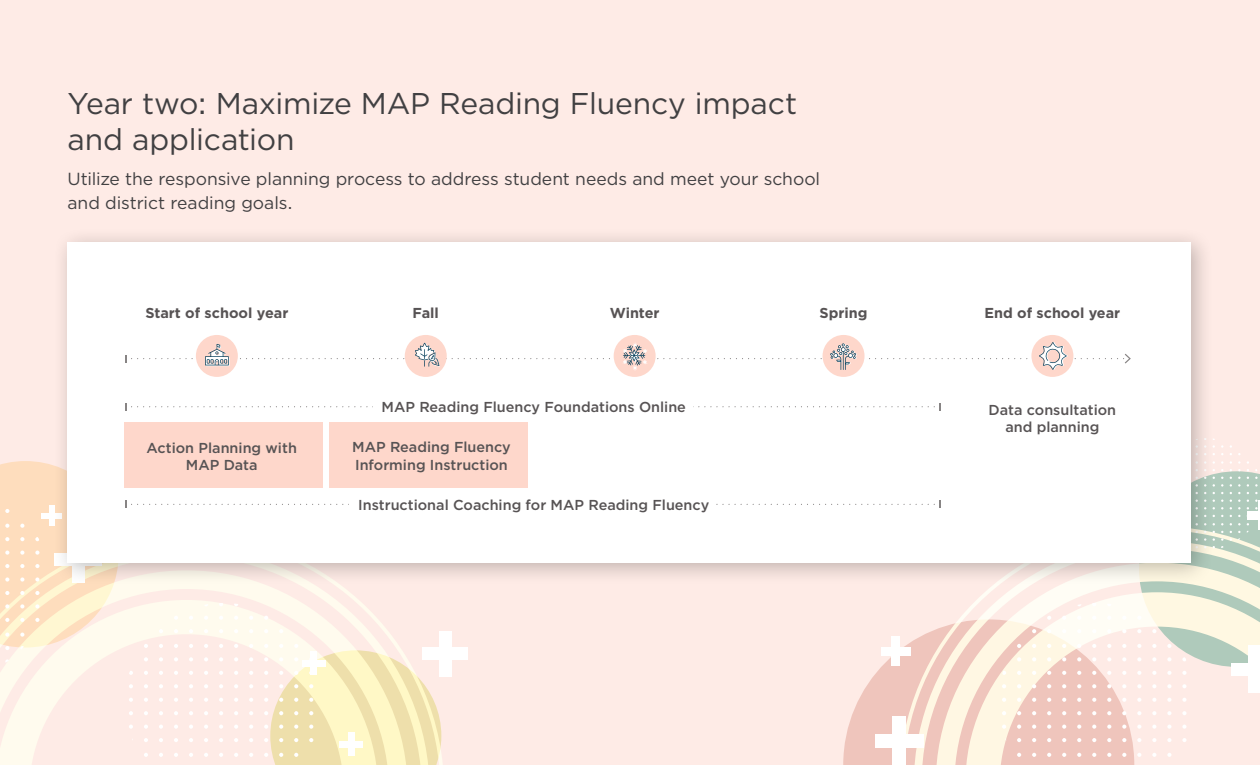
<style>
.page{position:relative;width:1260px;height:765px;background:#feebe6}
.page>*{position:absolute;margin:0;border:0;box-sizing:border-box;transform-origin:0 0}
.Headline{font:30px/36px "Gotham";letter-spacing:-.005em;color:#414042}
.Body_copy_LARGE{font:17.5px/23.8px "Gotham";letter-spacing:-.005em;color:#414042}
.t1{font:500 14.38px/17.2px "Gotham";color:#575354;text-align:center}
.t2{font:700 14.38px "Gotham";color:#575354}
</style>
<div class="page">
<svg style="left:843px;top:636px;width:56px;height:129px;fill:#efc5bc"></svg>
<svg style="left:0;top:585px;width:443px;height:180px"></svg>
<svg style="left:899px;top:585px;width:361px;height:180px"></svg>
<svg style="left:5px;top:659px;width:4px;height:5px"></svg>
<svg style="left:20px;top:659px;width:4px;height:5px"></svg>
<svg style="left:35px;top:659px;width:4px;height:5px"></svg>
<svg style="left:0;top:461px;width:119px;height:189px"></svg>
<svg style="left:129px;top:753px;width:4px;height:4px"></svg>
<svg style="left:144px;top:753px;width:4px;height:4px"></svg>
<svg style="left:159px;top:753px;width:4px;height:4px"></svg>
<svg style="left:174px;top:753px;width:4px;height:4px"></svg>
<svg style="left:189px;top:753px;width:4px;height:4px"></svg>
<svg style="left:204px;top:753px;width:4px;height:4px"></svg>
<svg style="left:219px;top:753px;width:4px;height:4px"></svg>
<svg style="left:234px;top:753px;width:4px;height:4px"></svg>
<svg style="left:249px;top:753px;width:4px;height:4px"></svg>
<svg style="left:129px;top:738px;width:4px;height:4px"></svg>
<svg style="left:144px;top:738px;width:4px;height:4px"></svg>
<svg style="left:159px;top:738px;width:4px;height:4px"></svg>
<svg style="left:174px;top:738px;width:4px;height:4px"></svg>
<svg style="left:189px;top:738px;width:4px;height:4px"></svg>
<svg style="left:204px;top:738px;width:4px;height:4px"></svg>
<svg style="left:219px;top:738px;width:4px;height:4px"></svg>
<svg style="left:234px;top:738px;width:4px;height:4px"></svg>
<svg style="left:249px;top:738px;width:4px;height:4px"></svg>
<svg style="left:129px;top:725px;width:4px;height:4px"></svg>
<svg style="left:144px;top:725px;width:4px;height:4px"></svg>
<svg style="left:159px;top:725px;width:4px;height:4px"></svg>
<svg style="left:174px;top:725px;width:4px;height:4px"></svg>
<svg style="left:189px;top:725px;width:4px;height:4px"></svg>
<svg style="left:204px;top:725px;width:4px;height:4px"></svg>
<svg style="left:219px;top:725px;width:4px;height:4px"></svg>
<svg style="left:234px;top:725px;width:4px;height:4px"></svg>
<svg style="left:249px;top:725px;width:4px;height:4px"></svg>
<svg style="left:129px;top:711px;width:4px;height:4px"></svg>
<svg style="left:144px;top:711px;width:4px;height:4px"></svg>
<svg style="left:159px;top:711px;width:4px;height:4px"></svg>
<svg style="left:174px;top:711px;width:4px;height:4px"></svg>
<svg style="left:189px;top:711px;width:4px;height:4px"></svg>
<svg style="left:204px;top:711px;width:4px;height:4px"></svg>
<svg style="left:219px;top:711px;width:4px;height:4px"></svg>
<svg style="left:234px;top:711px;width:4px;height:4px"></svg>
<svg style="left:249px;top:711px;width:4px;height:4px"></svg>
<svg style="left:129px;top:698px;width:4px;height:4px"></svg>
<svg style="left:144px;top:698px;width:4px;height:4px"></svg>
<svg style="left:159px;top:698px;width:4px;height:4px"></svg>
<svg style="left:174px;top:698px;width:4px;height:4px"></svg>
<svg style="left:189px;top:698px;width:4px;height:4px"></svg>
<svg style="left:204px;top:698px;width:4px;height:4px"></svg>
<svg style="left:219px;top:698px;width:4px;height:4px"></svg>
<svg style="left:234px;top:698px;width:4px;height:4px"></svg>
<svg style="left:249px;top:698px;width:4px;height:4px"></svg>
<svg style="left:129px;top:684px;width:4px;height:4px"></svg>
<svg style="left:144px;top:684px;width:4px;height:4px"></svg>
<svg style="left:159px;top:684px;width:4px;height:4px"></svg>
<svg style="left:174px;top:684px;width:4px;height:4px"></svg>
<svg style="left:189px;top:684px;width:4px;height:4px"></svg>
<svg style="left:204px;top:684px;width:4px;height:4px"></svg>
<svg style="left:219px;top:684px;width:4px;height:4px"></svg>
<svg style="left:234px;top:684px;width:4px;height:4px"></svg>
<svg style="left:249px;top:684px;width:4px;height:4px"></svg>
<svg style="left:129px;top:671px;width:4px;height:4px"></svg>
<svg style="left:144px;top:671px;width:4px;height:4px"></svg>
<svg style="left:159px;top:671px;width:4px;height:4px"></svg>
<svg style="left:174px;top:671px;width:4px;height:4px"></svg>
<svg style="left:189px;top:671px;width:4px;height:4px"></svg>
<svg style="left:204px;top:671px;width:4px;height:4px"></svg>
<svg style="left:219px;top:671px;width:4px;height:4px"></svg>
<svg style="left:234px;top:671px;width:4px;height:4px"></svg>
<svg style="left:249px;top:671px;width:4px;height:4px"></svg>
<svg style="left:129px;top:657px;width:4px;height:4px"></svg>
<svg style="left:144px;top:657px;width:4px;height:4px"></svg>
<svg style="left:159px;top:657px;width:4px;height:4px"></svg>
<svg style="left:174px;top:657px;width:4px;height:4px"></svg>
<svg style="left:189px;top:657px;width:4px;height:4px"></svg>
<svg style="left:204px;top:657px;width:4px;height:4px"></svg>
<svg style="left:219px;top:657px;width:4px;height:4px"></svg>
<svg style="left:234px;top:657px;width:4px;height:4px"></svg>
<svg style="left:249px;top:657px;width:4px;height:4px"></svg>
<svg style="left:129px;top:644px;width:4px;height:4px"></svg>
<svg style="left:144px;top:644px;width:4px;height:4px"></svg>
<svg style="left:159px;top:644px;width:4px;height:4px"></svg>
<svg style="left:174px;top:644px;width:4px;height:4px"></svg>
<svg style="left:189px;top:644px;width:4px;height:4px"></svg>
<svg style="left:204px;top:644px;width:4px;height:4px"></svg>
<svg style="left:219px;top:644px;width:4px;height:4px"></svg>
<svg style="left:234px;top:644px;width:4px;height:4px"></svg>
<svg style="left:249px;top:644px;width:4px;height:4px"></svg>
<svg style="left:264px;top:644px;width:177px;height:121px"></svg>
<svg style="left:129px;top:629px;width:4px;height:4px"></svg>
<svg style="left:144px;top:629px;width:4px;height:4px"></svg>
<svg style="left:159px;top:629px;width:4px;height:4px"></svg>
<svg style="left:174px;top:629px;width:4px;height:4px"></svg>
<svg style="left:189px;top:629px;width:4px;height:4px"></svg>
<svg style="left:204px;top:629px;width:4px;height:4px"></svg>
<svg style="left:219px;top:629px;width:4px;height:4px"></svg>
<svg style="left:234px;top:629px;width:4px;height:4px"></svg>
<svg style="left:249px;top:629px;width:4px;height:4px"></svg>
<svg style="left:264px;top:629px;width:4px;height:4px"></svg>
<svg style="left:279px;top:629px;width:4px;height:4px"></svg>
<svg style="left:294px;top:629px;width:4px;height:4px"></svg>
<svg style="left:309px;top:629px;width:4px;height:4px"></svg>
<svg style="left:129px;top:616px;width:4px;height:4px"></svg>
<svg style="left:144px;top:616px;width:4px;height:4px"></svg>
<svg style="left:159px;top:616px;width:4px;height:4px"></svg>
<svg style="left:174px;top:616px;width:4px;height:4px"></svg>
<svg style="left:189px;top:616px;width:4px;height:4px"></svg>
<svg style="left:204px;top:616px;width:4px;height:4px"></svg>
<svg style="left:219px;top:616px;width:4px;height:4px"></svg>
<svg style="left:234px;top:616px;width:4px;height:4px"></svg>
<svg style="left:249px;top:616px;width:4px;height:4px"></svg>
<svg style="left:264px;top:616px;width:4px;height:4px"></svg>
<svg style="left:279px;top:616px;width:4px;height:4px"></svg>
<svg style="left:294px;top:616px;width:4px;height:4px"></svg>
<svg style="left:309px;top:616px;width:4px;height:4px"></svg>
<svg style="left:129px;top:603px;width:4px;height:3px"></svg>
<svg style="left:144px;top:603px;width:4px;height:3px"></svg>
<svg style="left:159px;top:603px;width:4px;height:3px"></svg>
<svg style="left:174px;top:603px;width:4px;height:3px"></svg>
<svg style="left:189px;top:603px;width:4px;height:3px"></svg>
<svg style="left:204px;top:603px;width:4px;height:3px"></svg>
<svg style="left:219px;top:603px;width:4px;height:3px"></svg>
<svg style="left:234px;top:603px;width:4px;height:3px"></svg>
<svg style="left:249px;top:603px;width:4px;height:3px"></svg>
<svg style="left:264px;top:603px;width:4px;height:3px"></svg>
<svg style="left:279px;top:603px;width:4px;height:3px"></svg>
<svg style="left:294px;top:603px;width:4px;height:3px"></svg>
<svg style="left:309px;top:603px;width:4px;height:3px"></svg>
<svg style="left:1137px;top:461px;width:123px;height:214px"></svg>
<div style="left:881px;top:647px;width:29px;height:8px;background:#fff"></div>
<div style="left:892px;top:636px;width:8px;height:30px;background:#fff"></div>
<div style="left:875px;top:734px;width:49px;height:13px;background:#fff"></div>
<div style="left:893px;top:717px;width:13px;height:48px;background:#fff"></div>
<div style="left:423px;top:648px;width:45px;height:12px;background:#fff"></div>
<div style="left:439px;top:631px;width:13px;height:46px;background:#fff"></div>
<div style="left:339px;top:741px;width:24px;height:6px;background:#fff"></div>
<div style="left:348px;top:732px;width:6px;height:24px;background:#fff"></div>
<div style="left:52px;top:227px;width:1162px;height:358px;background:#000;opacity:.25"></div>
<div style="left:68px;top:242px;width:1123px;height:320px;background:#fff"></div>
<div style="left:330px;top:422px;width:198px;height:66px;background:#fed7cb"></div>
<div style="left:125px;top:422px;width:198px;height:66px;background:#fed7cb"></div>
<svg style="left:125px;top:355px;width:999px;height:8px"></svg>
<svg style="left:1125px;top:354px;width:6px;height:10px"></svg>
<svg style="left:125px;top:500px;width:810px;height:8px"></svg>
<div style="left:350px;top:495px;width:366px;height:21px;background:#fff"></div>
<div style="left:405px;top:335px;width:42px;height:42px;background:#fed7cb;border-radius:50%"></div>
<svg style="left:415px;top:343px;width:25px;height:24px"></svg>
<div style="left:614px;top:335px;width:42px;height:42px;background:#fed7cb;border-radius:50%"></div>
<svg style="left:623px;top:343px;width:24px;height:27px"></svg>
<div style="left:823px;top:335px;width:42px;height:42px;background:#fed7cb;border-radius:50%"></div>
<svg style="left:830px;top:343px;width:27px;height:27px"></svg>
<div style="left:1031px;top:335px;width:42px;height:42px;background:#fed7cb;border-radius:50%"></div>
<svg style="left:1039px;top:342px;width:29px;height:28px"></svg>
<div style="left:196px;top:335px;width:42px;height:42px;background:#fed7cb;border-radius:50%"></div>
<svg style="left:205px;top:344px;width:25px;height:22px"></svg>
<svg style="left:125px;top:403px;width:810px;height:8px"></svg>
<div style="left:373px;top:397px;width:320px;height:22px;background:#fff"></div>
<h1 class="Headline" style="left:68px;top:85px;width:731px">Year two: Maximize MAP Reading Fluency impact and application</h1>
<p class="Body_copy_LARGE" style="left:68px;top:167px;width:754px">Utilize the responsive planning process to address student needs and meet your school and district reading goals.</p>
<p class="t2" style="left:145px;top:304px;width:145px">Start of school year</p>
<p class="t2" style="left:413px;top:304px;width:28px">Fall</p>
<p class="t2" style="left:610px;top:304px;width:51px">Winter</p>
<p class="t2" style="left:820px;top:304px;width:49px">Spring</p>
<p class="t2" style="left:985px;top:304px;width:137px">End of school year</p>
<p class="t1" style="left:382px;top:398px;width:306px">MAP Reading Fluency Foundations Online</p>
<p class="t1" style="left:147px;top:439px;width:152px">Action Planning with<br>MAP Data</p>
<p class="t1" style="left:352px;top:438px;width:160px;text-align:left">MAP Reading Fluency<br>Informing Instruction</p>
<p class="t1" style="left:358px;top:496px;width:352px">Instructional Coaching for MAP Reading Fluency</p>
<p class="t1" style="left:989px;top:401px;width:129px">Data consultation and planning</p>
</div>
